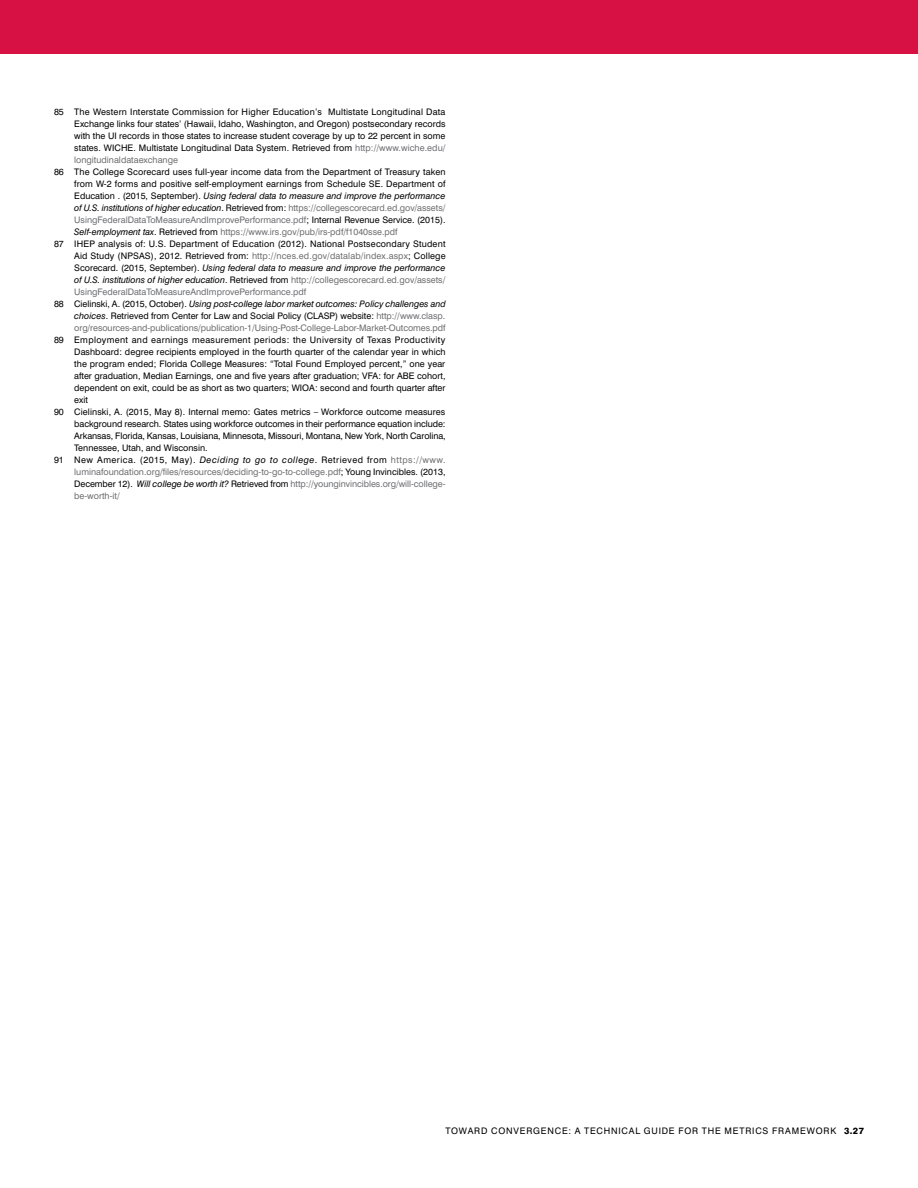
<style>
.page{position:relative;width:918px;height:1188px;background:#fff}
.page>*{position:absolute;margin:0;border:0;box-sizing:border-box;transform-origin:0 0}
.t1{font:9px/12px "Swiss 721 BT";letter-spacing:.005em;color:#000;text-align:justify}
.t2{font:9px "Swiss 721 BT";color:#6d6e71}
.t3{font:italic 9px "Swiss 721 BT";color:#000}
.t4{font:9px "Swiss 721 BT";letter-spacing:.035em;color:#000}
.t5{font:9px "Swiss 721 BT";letter-spacing:.05em;color:#000}
.t6{font:9px "Swiss 721 BT";letter-spacing:.095em;color:#000}
.s1{color:#6d6e71}
.s2{font-style:normal}
.s3{font-style:italic;color:#000}
.s4{color:#000}
.s5{font-style:italic}
.s6{font-weight:800}
</style>
<div class="page">
<div style="left:0;top:0;width:918px;height:54px;background:#d71144"></div>
<p class="t1" style="left:74px;top:106px;width:373px;text-indent:-20px">85 The Western Interstate Commission for Higher Education’s Multistate Longitudinal Data Exchange links four states’ (Hawaii, Idaho, Washington, and Oregon) postsecondary records with the UI records in those states to increase student coverage by up to 22 percent in some states. WICHE. Multistate Longitudinal Data System. Retrieved from <span class="s1">http://www.wiche.edu/ longitudinaldataexchange</span></p>
<p class="t1" style="left:54px;top:166px;width:393px">86 The College Scorecard uses full-year income data from the Department of Treasury taken</p>
<p class="t1" style="left:74px;top:178px;width:373px">from W-2 forms and positive self-employment earnings from Schedule SE. Department of</p>
<p class="t3" style="left:74px;top:190px;width:373px"><span class="s2">Education . (2015, September).</span> Using federal data to measure and improve the performance</p>
<p class="t2" style="left:74px;top:202px;width:373px"><span class="s3">of U.S. institutions of higher education</span><span class="s4">. Retrieved from:</span> https://collegescorecard.ed.gov/assets/</p>
<p class="t2" style="left:74px;top:214px;width:373px">UsingFederalDataToMeasureAndImprovePerformance.pdf<span class="s4">; Internal Revenue Service. (2015).</span></p>
<p class="t2" style="left:74px;top:226px;width:325px"><span class="s3">Self-employment tax</span><span class="s4">. Retrieved from</span> https://www.irs.gov/pub/irs-pdf/f1040sse.pdf</p>
<p class="t1" style="left:54px;top:238px;width:393px">87 IHEP analysis of: U.S. Department of Education (2012). National Postsecondary Student</p>
<p class="t1" style="left:74px;top:250px;width:373px">Aid Study (NPSAS), 2012. Retrieved from: <span class="s1">http://nces.ed.gov/datalab/index.aspx</span>; College</p>
<p class="t3" style="left:74px;top:262px;width:373px"><span class="s2">Scorecard. (2015, September).</span> Using federal data to measure and improve the performance</p>
<p class="t2" style="left:74px;top:274px;width:373px"><span class="s3">of U.S. institutions of higher education</span><span class="s4">. Retrieved from</span> http://collegescorecard.ed.gov/assets/</p>
<p class="t2" style="left:74px;top:286px;width:234px">UsingFederalDataToMeasureAndImprovePerformance.pdf</p>
<p class="t3" style="left:54px;top:298px;width:393px"><span class="s2">88 Cielinski, A. (2015, October).</span> Using post-college labor market outcomes: Policy challenges and</p>
<p class="t1" style="left:74px;top:310px;width:373px"><span class="s5">choices</span>. Retrieved from Center for Law and Social Policy (CLASP) website: <span class="s1">http://www.clasp.</span></p>
<p class="t2" style="left:74px;top:322px;width:373px">org/resources-and-publications/publication-1/Using-Post-College-Labor-Market-Outcomes.pdf</p>
<p class="t4" style="left:54px;top:334px;width:393px">89 Employment and earnings measurement periods: the University of Texas Productivity</p>
<p class="t1" style="left:74px;top:346px;width:373px">Dashboard: degree recipients employed in the fourth quarter of the calendar year in which</p>
<p class="t1" style="left:74px;top:358px;width:373px">the program ended; Florida College Measures: “Total Found Employed percent,” one year</p>
<p class="t1" style="left:74px;top:370px;width:373px">after graduation, Median Earnings, one and five years after graduation; VFA: for ABE cohort,</p>
<p class="t1" style="left:74px;top:382px;width:373px">dependent on exit, could be as short as two quarters; WIOA: second and fourth quarter after</p>
<p class="t1" style="left:74px;top:394px;width:15px">exit</p>
<p class="t1" style="left:54px;top:406px;width:393px">90 Cielinski, A. (2015, May 8). Internal memo: Gates metrics – Workforce outcome measures</p>
<p class="t1" style="left:74px;top:418px;width:373px">background research. States using workforce outcomes in their performance equation include:</p>
<p class="t1" style="left:74px;top:430px;width:373px">Arkansas, Florida, Kansas, Louisiana, Minnesota, Missouri, Montana, New York, North Carolina,</p>
<p class="t1" style="left:74px;top:442px;width:135px">Tennessee, Utah, and Wisconsin.</p>
<p class="t5" style="left:54px;top:454px;width:393px">91 New America. (2015, May). <span class="s5">Deciding to go to college</span>. Retrieved from <span class="s1">https://www.</span></p>
<p class="t2" style="left:74px;top:466px;width:373px">luminafoundation.org/files/resources/deciding-to-go-to-college.pdf<span class="s4">; Young Invincibles. (2013,</span></p>
<p class="t2" style="left:74px;top:478px;width:373px"><span class="s4">December 12).</span> <span class="s3">Will college be worth it?</span> <span class="s4">Retrieved from</span> http://younginvincibles.org/will-college-</p>
<p class="t2" style="left:74px;top:490px;width:47px">be-worth-it/</p>
<p class="t6" style="left:446px;top:1125px;width:420px">TOWARD CONVERGENCE: A TECHNICAL GUIDE FOR THE METRICS FRAMEWORK <span class="s6">3.27</span></p>
</div>
